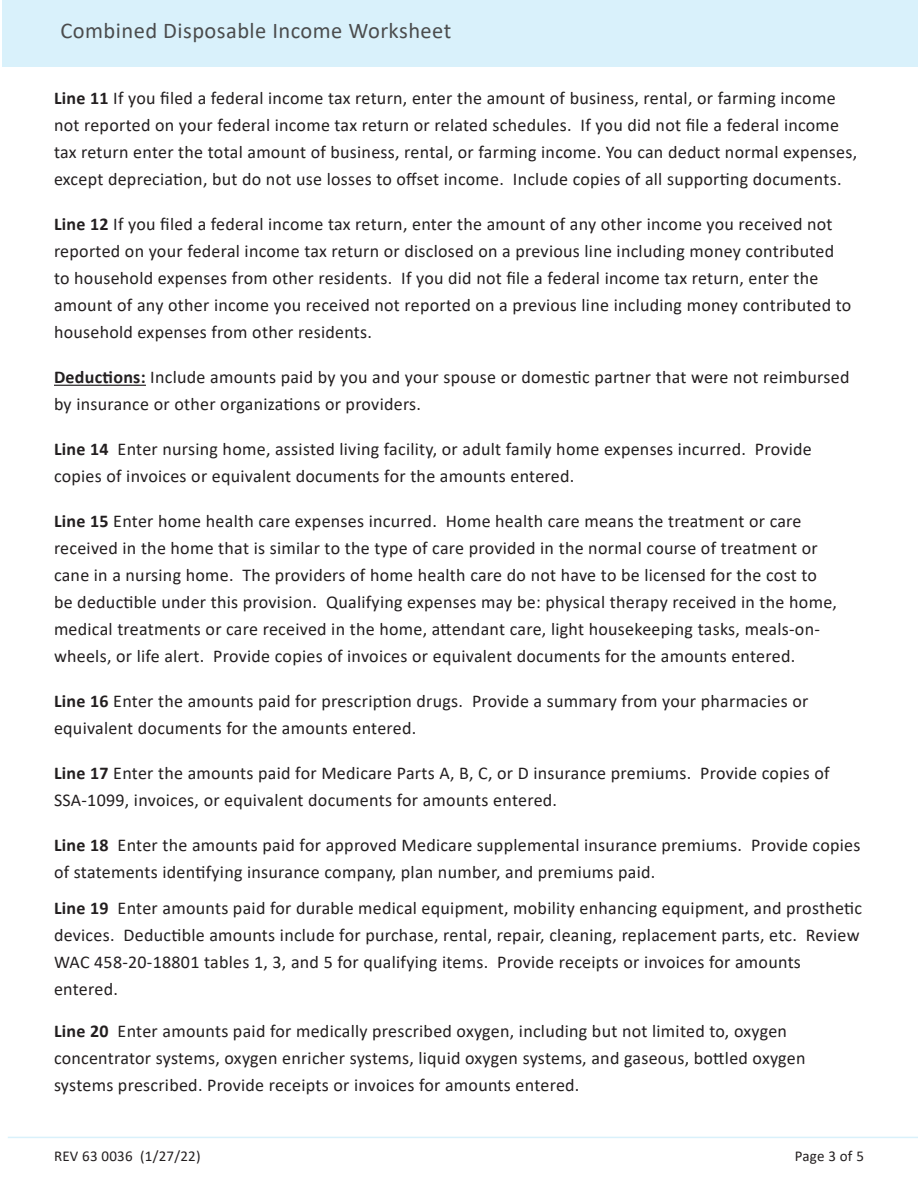
<style>
.page{position:relative;width:918px;height:1188px;background:#fff}
.page>*{position:absolute;margin:0;border:0;box-sizing:border-box;transform-origin:0 0}
.t1{font:22.5px "Calibri";letter-spacing:.02em;color:#4b4c4d}
.Normal__P{font:18px/27px "Calibri";letter-spacing:.015em;color:#231f20}
.t2{font:15px "Calibri";letter-spacing:.015em;color:#231f20}
.s1{font-weight:700}
</style>
<div class="page">
<div style="left:2px;top:0;width:916px;height:66px;background:#d9f1fb"></div>
<hr style="left:8px;top:1137px;width:910px;height:1px;background:#d9f1fb">
<hr style="left:54px;top:385px;width:92px;height:1px;background:#231f20">
<p class="t1" style="left:60px;top:15px;width:392px">Combined Disposable Income Worksheet</p>
<p class="Normal__P" style="left:54px;top:84px;width:805px"><span class="s1">Line 11</span> If you filed a federal income tax return, enter the amount of business, rental, or farming income not reported on your federal income tax return or related schedules. If you did not file a federal income tax return enter the total amount of business, rental, or farming income. You can deduct normal expenses, except depreciation, but do not use losses to offset income. Include copies of all supporting documents.</p>
<p class="Normal__P" style="left:54px;top:210px;width:799px"><span class="s1">Line 12</span> If you filed a federal income tax return, enter the amount of any other income you received not reported on your federal income tax return or disclosed on a previous line including money contributed to household expenses from other residents. If you did not file a federal income tax return, enter the amount of any other income you received not reported on a previous line including money contributed to household expenses from other residents.</p>
<p class="Normal__P" style="left:54px;top:363px;width:797px"><span class="s1">Deductions:</span> Include amounts paid by you and your spouse or domestic partner that were not reimbursed by insurance or other organizations or providers.</p>
<p class="Normal__P" style="left:54px;top:435px;width:759px"><span class="s1">Line 14</span> Enter nursing home, assisted living facility, or adult family home expenses incurred. Provide copies of invoices or equivalent documents for the amounts entered.</p>
<p class="Normal__P" style="left:54px;top:507px;width:785px"><span class="s1">Line 15</span> Enter home health care expenses incurred. Home health care means the treatment or care received in the home that is similar to the type of care provided in the normal course of treatment or cane in a nursing home. The providers of home health care do not have to be licensed for the cost to be deductible under this provision. Qualifying expenses may be: physical therapy received in the home, medical treatments or care received in the home, attendant care, light housekeeping tasks, meals-on&shy;wheels, or life alert. Provide copies of invoices or equivalent documents for the amounts entered.</p>
<p class="Normal__P" style="left:54px;top:687px;width:756px"><span class="s1">Line 16</span> Enter the amounts paid for prescription drugs. Provide a summary from your pharmacies or equivalent documents for the amounts entered.</p>
<p class="Normal__P" style="left:54px;top:759px;width:777px"><span class="s1">Line 17</span> Enter the amounts paid for Medicare Parts A, B, C, or D insurance premiums. Provide copies of<br>SSA-1099, invoices, or equivalent documents for amounts entered.</p>
<p class="Normal__P" style="left:54px;top:831px;width:808px"><span class="s1">Line 18</span> Enter the amounts paid for approved Medicare supplemental insurance premiums. Provide copies of statements identifying insurance company, plan number, and premiums paid.</p>
<p class="Normal__P" style="left:54px;top:894px;width:810px"><span class="s1">Line 19</span> Enter amounts paid for durable medical equipment, mobility enhancing equipment, and prosthetic devices. Deductible amounts include for purchase, rental, repair, cleaning, replacement parts, etc. Review WAC 458-20-18801 tables 1, 3, and 5 for qualifying items. Provide receipts or invoices for amounts entered.</p>
<p class="Normal__P" style="left:54px;top:1017px;width:753px"><span class="s1">Line 20</span> Enter amounts paid for medically prescribed oxygen, including but not limited to, oxygen concentrator systems, oxygen enricher systems, liquid oxygen systems, and gaseous, bottled oxygen systems prescribed. Provide receipts or invoices for amounts entered.</p>
<p class="t2" style="left:54px;top:1145px;width:148px">REV 63 0036 (1/27/22)</p>
<p class="t2" style="left:795px;top:1145px;width:71px">Page 3 of 5</p>
</div>
